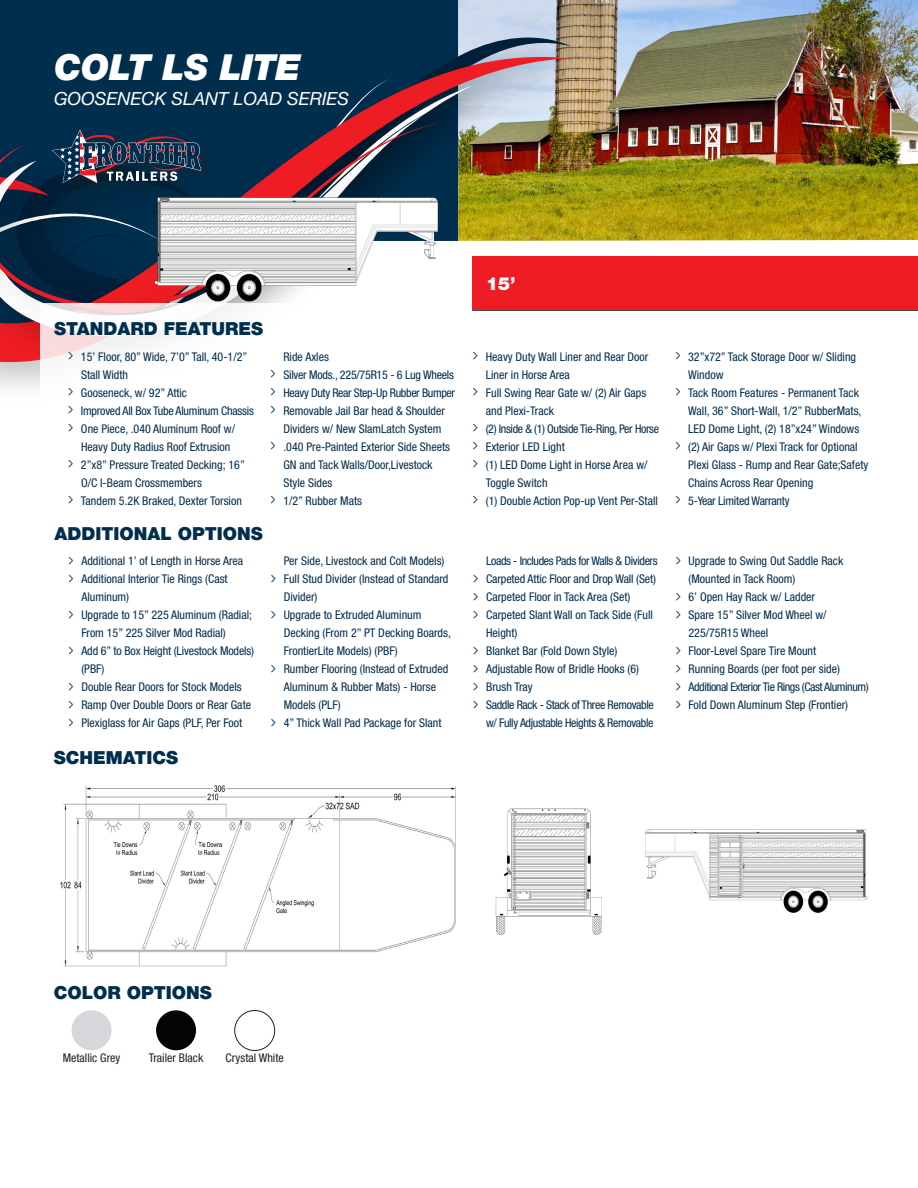
<style>
.page{position:relative;width:918px;height:1188px;background:#fff}
.page>*{position:absolute;margin:0;border:0;box-sizing:border-box;transform-origin:0 0}
.Default{font:italic 900 36px "Helvetica Neue LT Pro";letter-spacing:-.015em;color:#fff}
.Default-2{font:900 18px "Helvetica Neue LT Pro";color:#002e4d}
.Default-3{font:italic 18px "Helvetica Neue";color:#fff}
.Default-4{font:900 18px "Helvetica Neue LT Pro";color:#fff}
.t1{font:condensed 12px/18px "Helvetica Neue LT Pro";color:#002b4c}
.t2{font:condensed 12px/18px "Helvetica Neue LT Pro";letter-spacing:-.03em;color:#002b4c}
.t3{font:condensed 12px "Helvetica Neue LT Pro";letter-spacing:-.02em;color:#002b4c}
.t4{font:condensed 12px "Helvetica Neue LT Pro";letter-spacing:-.035em;color:#002b4c}
.t5{font:condensed 12px "Helvetica Neue LT Pro";color:#231f20}
</style>
<div class="page">
<div style="left:0;top:0;width:458px;height:11px;background:#002e4d"></div>
<img style="left:458px;top:0;width:460px;height:241px">
<img style="left:0;top:11px;width:626px;height:300px">
<img style="left:0;top:30px;width:622px;height:281px">
<img style="left:0;top:46px;width:568px;height:265px">
<img style="left:0;top:57px;width:528px;height:332px">
<img style="left:34px;top:71px;width:491px;height:298px">
<img style="left:0;top:96px;width:495px;height:268px">
<svg style="left:0;top:123px;width:440px;height:190px;background:#2f354c"></svg>
<div style="left:40px;top:304px;width:417px;height:100px;background:#fff"></div>
<div style="left:472px;top:256px;width:446px;height:54px;background:#ee1d23"></div>
<img style="left:154px;top:170px;width:283px;height:149px">
<div style="left:52px;top:130px;width:164px;height:67px;background:#231f20;opacity:.31"></div>
<svg style="left:52px;top:130px;width:150px;height:53px;background:#32445c"></svg>
<img style="left:60px;top:785px;width:396px;height:182px">
<img style="left:645px;top:829px;width:223px;height:84px">
<img style="left:495px;top:808px;width:107px;height:127px">
<div style="left:72px;top:1010px;width:40px;height:40px;background:#d8d6da;border-radius:50%"></div>
<div style="left:156px;top:1010px;width:40px;height:40px;background:#040503;border-radius:50%"></div>
<div style="left:235px;top:1010px;width:40px;height:41px;border:1px solid #231f20;border-radius:50%"></div>
<svg style="left:474px;top:352px;width:4px;height:8px"></svg>
<p class="Default" style="left:54px;top:45px;width:248px">COLT LS LITE</p>
<p class="Default-3" style="left:54px;top:85px;width:297px">GOOSENECK SLANT LOAD SERIES</p>
<p class="Default-2" style="left:54px;top:318px;width:211px">STANDARD FEATURES</p>
<p class="t1" style="left:81px;top:347px;width:168px">15’ Floor, 80” Wide, 7’0” Tall, 40-1/2”<br>Stall Width</p>
<p class="t1" style="left:81px;top:383px;width:108px">Gooseneck, w/ 92” Attic</p>
<p class="t3" style="left:81px;top:403px;width:175px">Improved All Box Tube Aluminum Chassis</p>
<p class="t1" style="left:81px;top:419px;width:156px">One Piece, .040 Aluminum Roof w/<br>Heavy Duty Radius Roof Extrusion</p>
<p class="t1" style="left:81px;top:455px;width:165px">2”x8” Pressure Treated Decking; 16”<br>O/C I-Beam Crossmembers</p>
<p class="t1" style="left:81px;top:491px;width:162px">Tandem 5.2K Braked, Dexter Torsion</p>
<p class="Default-2" style="left:54px;top:523px;width:210px">ADDITIONAL OPTIONS</p>
<p class="t1" style="left:81px;top:552px;width:163px">Additional 1’ of Length in Horse Area</p>
<p class="t1" style="left:81px;top:570px;width:148px">Additional Interior Tie Rings (Cast<br>Aluminum)</p>
<p class="t1" style="left:81px;top:606px;width:172px">Upgrade to 15” 225 Aluminum (Radial;<br>From 15” 225 Silver Mod Radial)</p>
<p class="t1" style="left:81px;top:642px;width:174px">Add 6” to Box Height (Livestock Models) (PBF)</p>
<p class="t1" style="left:81px;top:678px;width:162px">Double Rear Doors for Stock Models</p>
<p class="t1" style="left:81px;top:696px;width:171px">Ramp Over Double Doors or Rear Gate</p>
<p class="t1" style="left:81px;top:714px;width:162px">Plexiglass for Air Gaps (PLF, Per Foot</p>
<p class="Default-2" style="left:54px;top:747px;width:126px">SCHEMATICS</p>
<p class="t1" style="left:283px;top:347px;width:47px">Ride Axles</p>
<p class="t3" style="left:283px;top:367px;width:172px">Silver Mods., 225/75R15 - 6 Lug Wheels</p>
<p class="t2" style="left:283px;top:383px;width:173px">Heavy Duty Rear Step-Up Rubber Bumper</p>
<p class="t1" style="left:283px;top:401px;width:163px">Removable Jail Bar head &amp; Shoulder<br>Dividers w/ New SlamLatch System</p>
<p class="t1" style="left:283px;top:437px;width:168px">.040 Pre-Painted Exterior Side Sheets<br>GN and Tack Walls/Door,Livestock<br>Style Sides</p>
<p class="t1" style="left:283px;top:491px;width:80px">1/2” Rubber Mats</p>
<p class="t1" style="left:284px;top:552px;width:162px">Per Side, Livestock and Colt Models)</p>
<p class="t1" style="left:284px;top:570px;width:166px">Full Stud Divider (Instead of Standard<br>Divider)</p>
<p class="t1" style="left:284px;top:606px;width:169px">Upgrade to Extruded Aluminum<br>Decking (From 2” PT Decking Boards,<br>FrontierLite Models) (PBF)</p>
<p class="t1" style="left:284px;top:660px;width:166px">Rumber Flooring (Instead of Extruded<br>Aluminum &amp; Rubber Mats) - Horse<br>Models (PLF)</p>
<p class="t1" style="left:284px;top:714px;width:159px">4” Thick Wall Pad Package for Slant</p>
<p class="Default-4" style="left:486px;top:272px;width:31px">15’</p>
<p class="t1" style="left:486px;top:347px;width:164px">Heavy Duty Wall Liner and Rear Door<br>Liner in Horse Area</p>
<p class="t1" style="left:486px;top:383px;width:162px">Full Swing Rear Gate w/ (2) Air Gaps and Plexi-Track</p>
<p class="t2" style="left:486px;top:419px;width:175px">(2) Inside &amp; (1) Outside Tie-Ring, Per Horse</p>
<p class="t1" style="left:486px;top:437px;width:81px">Exterior LED Light</p>
<p class="t1" style="left:486px;top:455px;width:163px">(1) LED Dome Light in Horse Area w/<br>Toggle Switch</p>
<p class="t1" style="left:486px;top:491px;width:174px">(1) Double Action Pop-up Vent Per-Stall</p>
<p class="t2" style="left:486px;top:552px;width:173px">Loads - Includes Pads for Walls &amp; Dividers</p>
<p class="t1" style="left:486px;top:570px;width:171px">Carpeted Attic Floor and Drop Wall (Set)</p>
<p class="t1" style="left:486px;top:588px;width:146px">Carpeted Floor in Tack Area (Set)</p>
<p class="t1" style="left:486px;top:606px;width:168px">Carpeted Slant Wall on Tack Side (Full<br>Height)</p>
<p class="t1" style="left:486px;top:642px;width:133px">Blanket Bar (Fold Down Style)</p>
<p class="t1" style="left:486px;top:660px;width:154px">Adjustable Row of Bridle Hooks (6)</p>
<p class="t1" style="left:486px;top:678px;width:48px">Brush Tray</p>
<p class="t2" style="left:486px;top:696px;width:169px">Saddle Rack - Stack of Three Removable w/ Fully Adjustable Heights &amp; Removable</p>
<p class="t1" style="left:688px;top:347px;width:169px">32”x72” Tack Storage Door w/ Sliding<br>Window</p>
<p class="t1" style="left:688px;top:383px;width:175px">Tack Room Features - Permanent Tack<br>Wall, 36” Short-Wall, 1/2” RubberMats,<br>LED Dome Light, (2) 18”x24” Windows</p>
<p class="t1" style="left:688px;top:437px;width:182px">(2) Air Gaps w/ Plexi Track for Optional<br>Plexi Glass - Rump and Rear Gate;Safety<br>Chains Across Rear Opening</p>
<p class="t3" style="left:688px;top:493px;width:103px">5-Year Limited Warranty</p>
<p class="t1" style="left:689px;top:552px;width:156px">Upgrade to Swing Out Saddle Rack (Mounted in Tack Room)</p>
<p class="t1" style="left:689px;top:588px;width:128px">6’ Open Hay Rack w/ Ladder</p>
<p class="t1" style="left:689px;top:606px;width:140px">Spare 15” Silver Mod Wheel w/<br>225/75R15 Wheel</p>
<p class="t1" style="left:689px;top:642px;width:129px">Floor-Level Spare Tire Mount</p>
<p class="t1" style="left:689px;top:660px;width:153px">Running Boards (per foot per side)</p>
<p class="t4" style="left:689px;top:680px;width:182px">Additional Exterior Tie Rings (Cast Aluminum)</p>
<p class="t1" style="left:689px;top:696px;width:161px">Fold Down Aluminum Step (Frontier)</p>
<p class="Default-2" style="left:54px;top:982px;width:160px">COLOR OPTIONS</p>
<p class="t5" style="left:63px;top:1051px;width:59px">Metallic Grey</p>
<p class="t5" style="left:149px;top:1051px;width:56px">Trailer Black</p>
<p class="t5" style="left:226px;top:1051px;width:60px">Crystal White</p>
</div>
